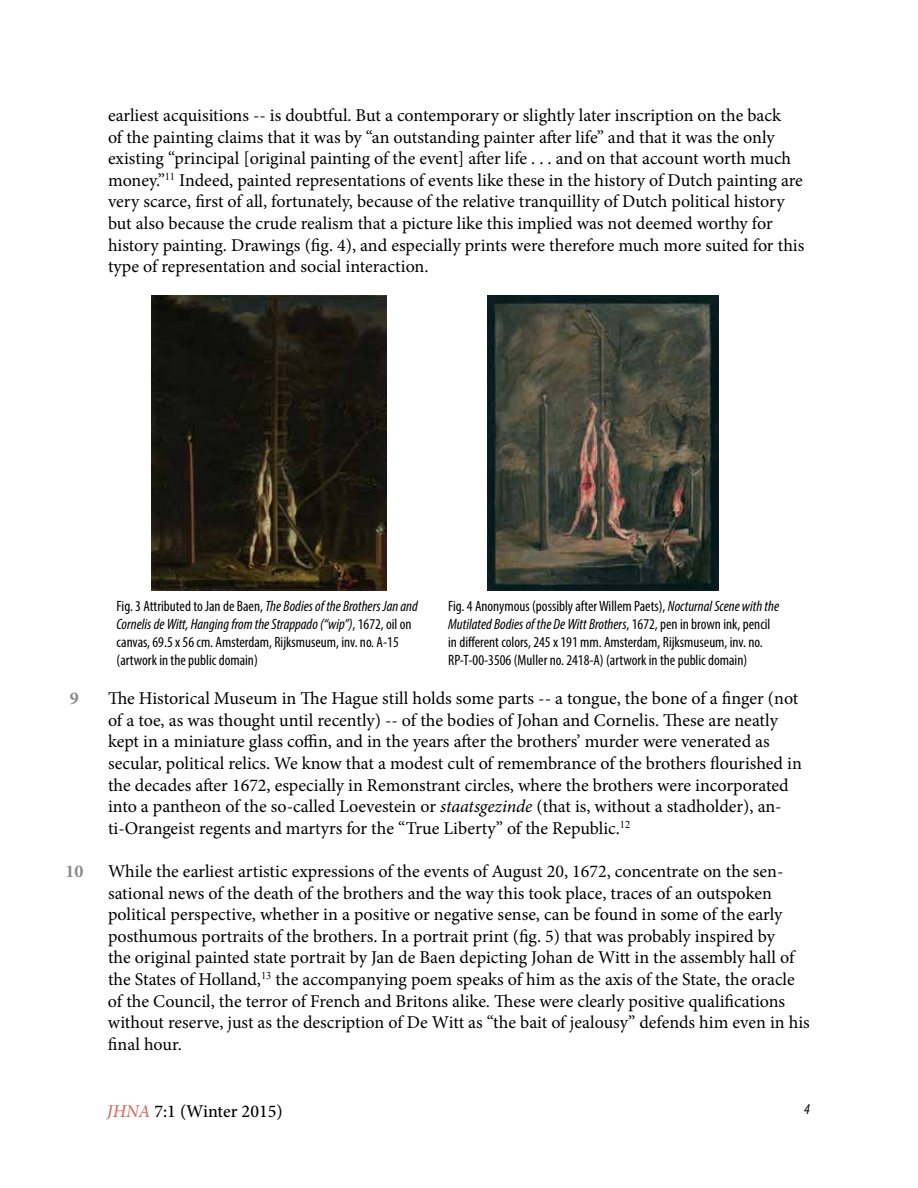
<style>
.page{position:relative;width:918px;height:1188px;background:#fff}
.page>*{position:absolute;margin:0;border:0;box-sizing:border-box;transform-origin:0 0}
.t1{font:18px/21.6px "Minion Pro";color:#000}
.t2{font:500 18px "Minion Pro";color:#000}
.t3{font:700 18px "Minion Pro";color:#888a8c}
.t4{font:condensed 15px/18px "Myriad Pro";color:#000}
.t5{font:italic condensed 15px "Myriad Pro";color:#000}
.s1{font-style:italic}
.s2{font-style:italic;color:#d46c62}
</style>
<div class="page">
<img style="left:152px;top:296px;width:235px;height:294px">
<img style="left:487px;top:296px;width:232px;height:294px">
<p class="t1" style="left:108px;top:105px;width:698px">earliest acquisitions -- is doubtful. But a contemporary or slightly later inscription on the back<br>of the painting claims that it was by “an outstanding painter after life” and that it was the only existing “principal [original painting of the event] after life . . . and on that account worth much money.”<sup>11</sup> Indeed, painted representations of events like these in the history of Dutch painting are very scarce, first of all, fortunately, because of the relative tranquillity of Dutch political history but also because the crude realism that a picture like this implied was not deemed worthy for history painting. Drawings (fig. 4), and especially prints were therefore much more suited for this type of representation and social interaction.</p>
<p class="t3" style="left:70px;top:686px;width:10px">9</p>
<p class="t3" style="left:65px;top:859px;width:19px">10</p>
<p class="t4" style="left:117px;top:597px;width:303px">Fig. 3 Attributed to Jan de Baen, <span class="s1">The Bodies of the Brothers Jan and Cornelis de Witt, Hanging from the Strappado (“wip”)</span>, 1672, oil on canvas, 69.5 x 56 cm. Amsterdam, Rijksmuseum, inv. no. A-15 (artwork in the public domain)</p>
<p class="t4" style="left:448px;top:597px;width:332px">Fig. 4 Anonymous (possibly after Willem Paets), <span class="s1">Nocturnal Scene with the Mutilated Bodies of the De Witt Brothers</span>, 1672, pen in brown ink, pencil in different colors, 245 x 191 mm. Amsterdam, Rijksmuseum, inv. no.<br>RP-T-00-3506 (Muller no. 2418-A) (artwork in the public domain)</p>
<p class="t1" style="left:108px;top:688px;width:695px">The Historical Museum in The Hague still holds some parts -- a tongue, the bone of a finger (not of a toe, as was thought until recently) -- of the bodies of Johan and Cornelis. These are neatly kept in a miniature glass coffin, and in the years after the brothers’ murder were venerated as secular, political relics. We know that a modest cult of remembrance of the brothers flourished in the decades after 1672, especially in Remonstrant circles, where the brothers were incorporated into a pantheon of the so-called Loevestein or <span class="s1">staatsgezinde</span> (that is, without a stadholder), an&shy;ti-Orangeist regents and martyrs for the “True Liberty” of the Republic.<sup>12</sup></p>
<p class="t1" style="left:108px;top:861px;width:703px">While the earliest artistic expressions of the events of August 20, 1672, concentrate on the sen&shy;sational news of the death of the brothers and the way this took place, traces of an outspoken political perspective, whether in a positive or negative sense, can be found in some of the early posthumous portraits of the brothers. In a portrait print (fig. 5) that was probably inspired by<br>the original painted state portrait by Jan de Baen depicting Johan de Witt in the assembly hall of the States of Holland,<sup>13</sup> the accompanying poem speaks of him as the axis of the State, the oracle of the Council, the terror of French and Britons alike. These were clearly positive qualifications without reserve, just as the description of De Witt as “the bait of jealousy” defends him even in his final hour.</p>
<p class="t2" style="left:107px;top:1099px;width:177px"><span class="s2">JHNA</span> 7:1 (Winter 2015)</p>
<p class="t5" style="left:804px;top:1100px;width:7px">4</p>
</div>
